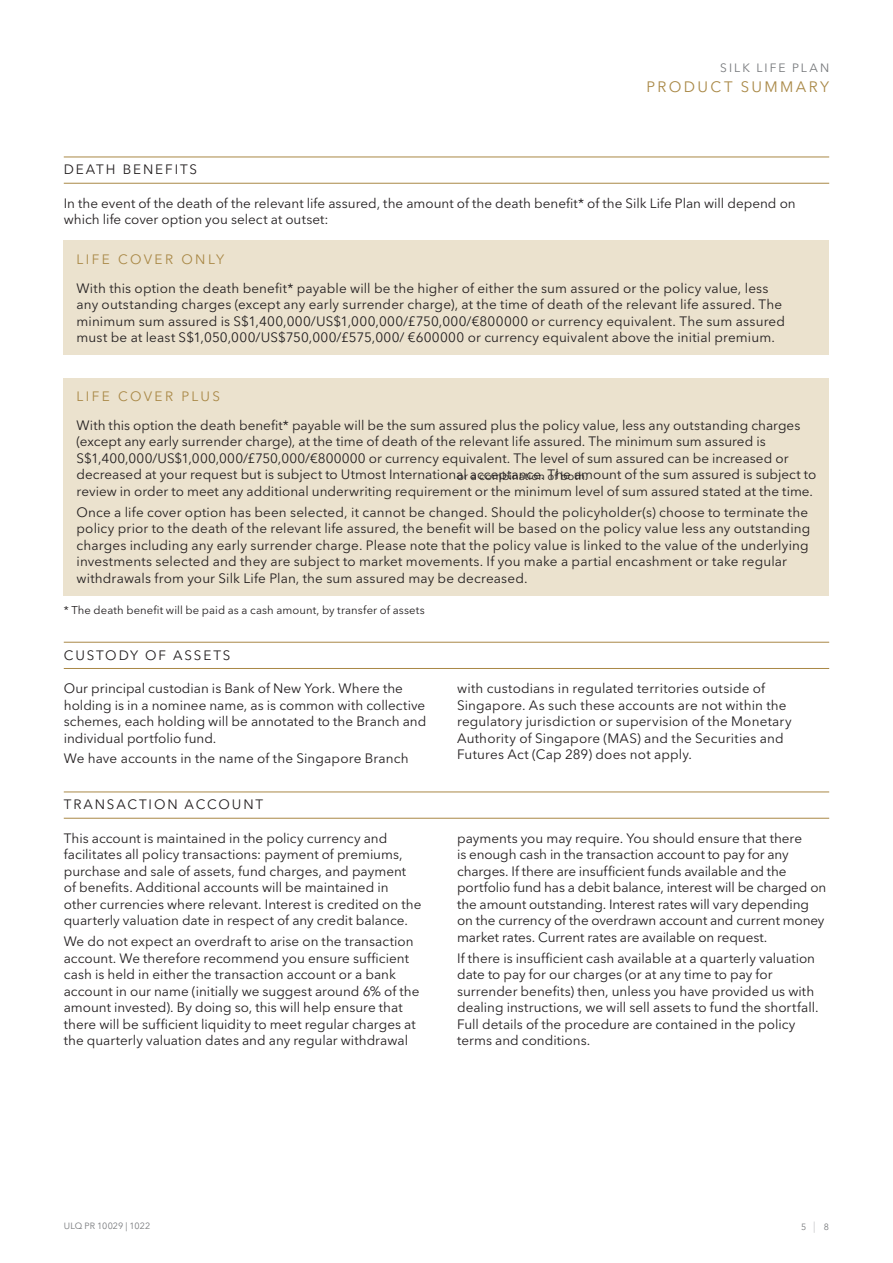
<style>
.page{position:relative;width:893px;height:1263px;background:#fff}
.page>*{position:absolute;margin:0;border:0;box-sizing:border-box;transform-origin:0 0}
.t1{font:15px "Avenir Next LT Pro";letter-spacing:.16em;color:#a98846}
.t2{font:13.5px/16.5px "Avenir Next LT Pro";letter-spacing:.005em;color:#231f20}
.t3{font:13.5px "Avenir Next LT Pro";letter-spacing:.14em;color:#231f20}
.t4{font:13.5px "Avenir Next LT Pro";letter-spacing:.18em;color:#a98846}
.t5{font:12px "Avenir Next LT Pro";letter-spacing:.17em;color:#76787b}
.t6{font:11.25px "Avenir Next LT Pro";letter-spacing:.01em;color:#231f20}
.t7{font:9px "Avenir Next LT Pro";letter-spacing:.005em;color:#76787b}
.s1{font-weight:200;font-size:11.25px}
</style>
<div class="page">
<hr style="left:64px;top:157px;width:765px;height:1px;background:#a98846">
<hr style="left:64px;top:183px;width:765px;height:1px;background:#a98846">
<div style="left:64px;top:241px;width:765px;height:114px;background:#ebe2ce"></div>
<div style="left:64px;top:378px;width:765px;height:217px;background:#ebe2ce"></div>
<hr style="left:64px;top:642px;width:765px;height:1px;background:#a98846">
<hr style="left:64px;top:668px;width:765px;height:1px;background:#a98846">
<hr style="left:64px;top:791px;width:765px;height:1px;background:#a98846">
<hr style="left:64px;top:818px;width:765px;height:1px;background:#a98846">
<p class="t5" style="left:720px;top:61px;width:110px">SILK LIFE PLAN</p>
<p class="t1" style="left:647px;top:78px;width:184px">PRODUCT SUMMARY</p>
<p class="t3" style="left:64px;top:162px;width:135px">DEATH BENEFITS</p>
<p class="t2" style="left:64px;top:195px;width:733px">In the event of the death of the relevant life assured, the amount of the death benefit* of the Silk Life Plan will depend on which life cover option you select at outset:</p>
<p class="t4" style="left:77px;top:251px;width:149px">LIFE COVER ONLY</p>
<p class="t2" style="left:77px;top:280px;width:710px">With this option the death benefit* payable will be the higher of either the sum assured or the policy value, less any outstanding charges (except any early surrender charge), at the time of death of the relevant life assured. The minimum sum assured is S$1,400,000/US$1,000,000/£750,000/€800000 or currency equivalent. The sum assured must be at least S$1,050,000/US$750,000/£575,000/ €600000 or currency equivalent above the initial premium.</p>
<p class="t4" style="left:77px;top:388px;width:145px">LIFE COVER PLUS</p>
<p class="t2" style="left:77px;top:417px;width:741px">With this option the death benefit* payable will be the sum assured plus the policy value, less any outstanding charges (except any early surrender charge), at the time of death of the relevant life assured. The minimum sum assured is S$1,400,000/US$1,000,000/£750,000/€800000 or currency equivalent. The level of sum assured can be increased or decreased at your request but is subject to Utmost International acceptance. The amount of the sum assured is subject to review in order to meet any additional underwriting requirement or the minimum level of sum assured stated at the time.</p>
<p class="t2" style="left:77px;top:504px;width:735px">Once a life cover option has been selected, it cannot be changed. Should the policyholder(s) choose to terminate the policy prior to the death of the relevant life assured, the benefit will be based on the policy value less any outstanding charges including any early surrender charge. Please note that the policy value is linked to the value of the underlying investments selected and they are subject to market movements. If you make a partial encashment or take regular withdrawals from your Silk Life Plan, the sum assured may be decreased.</p>
<p class="t6" style="left:64px;top:603px;width:363px">* The death benefit will be paid as a cash amount, by transfer of assets</p>
<p class="t6" style="left:457px;top:469px;width:132px">or a combination of both.</p>
<p class="t3" style="left:64px;top:647px;width:168px">CUSTODY OF ASSETS</p>
<p class="t2" style="left:64px;top:680px;width:364px">Our principal custodian is Bank of New York. Where the holding is in a nominee name, as is common with collective schemes, each holding will be annotated to the Branch and individual portfolio fund.</p>
<p class="t2" style="left:64px;top:750px;width:346px">We have accounts in the name of the Singapore Branch</p>
<p class="t3" style="left:64px;top:796px;width:201px">TRANSACTION ACCOUNT</p>
<p class="t2" style="left:64px;top:830px;width:359px">This account is maintained in the policy currency and facilitates all policy transactions: payment of premiums, purchase and sale of assets, fund charges, and payment of benefits. Additional accounts will be maintained in other currencies where relevant. Interest is credited on the quarterly valuation date in respect of any credit balance.</p>
<p class="t2" style="left:64px;top:933px;width:357px">We do not expect an overdraft to arise on the transaction account. We therefore recommend you ensure sufficient cash is held in either the transaction account or a bank account in our name (initially we suggest around 6% of the amount invested). By doing so, this will help ensure that there will be sufficient liquidity to meet regular charges at the quarterly valuation dates and any regular withdrawal</p>
<p class="t2" style="left:457px;top:680px;width:336px">with custodians in regulated territories outside of Singapore. As such these accounts are not within the regulatory jurisdiction or supervision of the Monetary Authority of Singapore (MAS) and the Securities and Futures Act (Cap 289) does not apply.</p>
<p class="t2" style="left:457px;top:830px;width:371px">payments you may require. You should ensure that there<br>is enough cash in the transaction account to pay for any charges. If there are insufficient funds available and the portfolio fund has a debit balance, interest will be charged on the amount outstanding. Interest rates will vary depending on the currency of the overdrawn account and current money market rates. Current rates are available on request.</p>
<p class="t2" style="left:457px;top:949px;width:363px">If there is insufficient cash available at a quarterly valuation date to pay for our charges (or at any time to pay for surrender benefits) then, unless you have provided us with dealing instructions, we will sell assets to fund the shortfall.<br>Full details of the procedure are contained in the policy terms and conditions.</p>
<p class="t7" style="left:64px;top:1220px;width:88px">ULQ PR 10029 | 1022</p>
<p class="t7" style="left:801px;top:1222px;width:30px">5 <span class="s1">|</span> 8</p>
</div>
